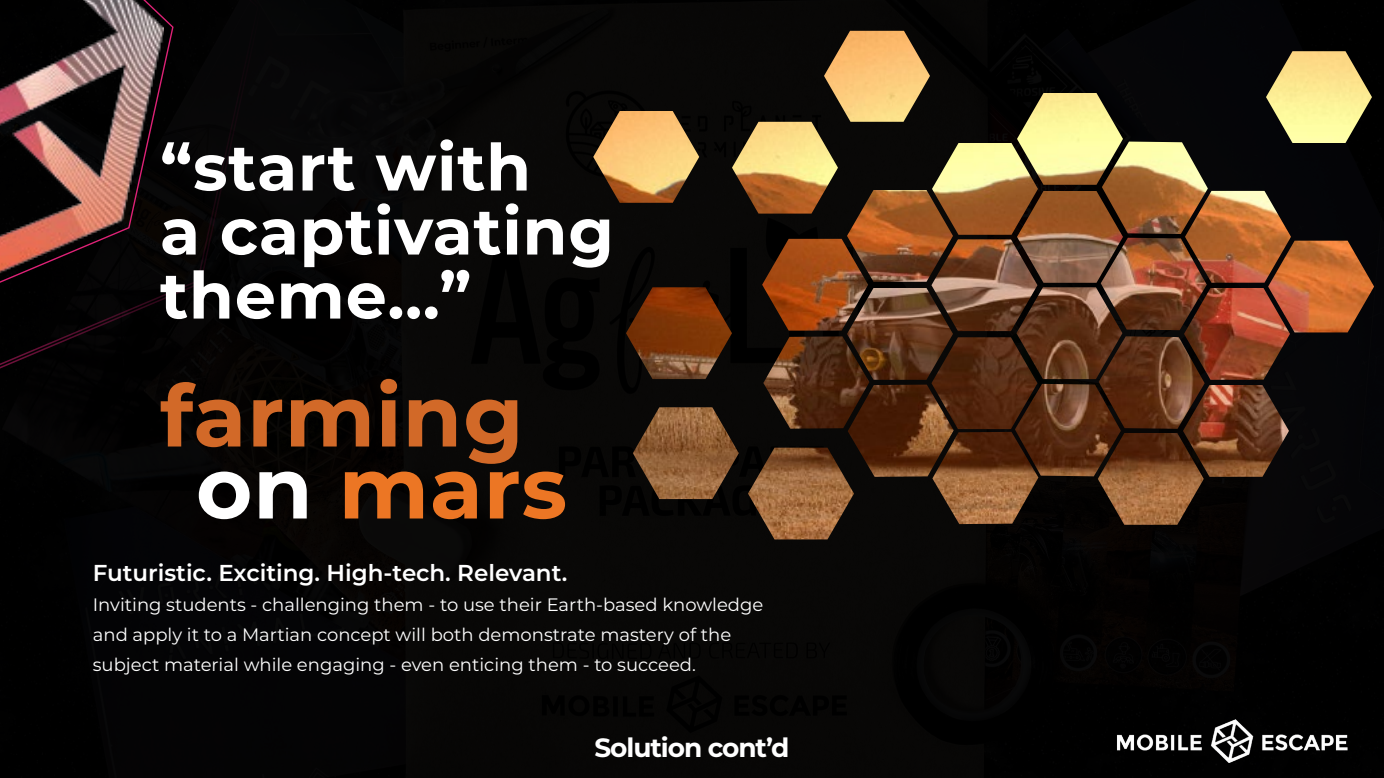
<style>
.page{position:relative;width:1384px;height:778px;background:#000}
.page>*{position:absolute;margin:0;border:0;box-sizing:border-box;transform-origin:0 0}
.t1{font:700 86px/72px "Montserrat";letter-spacing:.01em;color:#d26928;text-align:center}
.t2{font:700 65px/64px "Montserrat";letter-spacing:.01em;color:#fff}
.t3{font:700 26.4px "Montserrat";letter-spacing:-.04em;color:#fff}
.t4{font:600 23px "Montserrat";color:#fff}
.t5{font:18px/30px "Montserrat";color:#fff}
.s1{color:#fff}
.s2{color:#ec7624}
</style>
<div class="page">
<svg style="left:0;top:0;width:259px;height:412px"></svg>
<svg style="left:0;top:0;width:174px;height:324px"></svg>
<img style="left:762px;top:239px;width:106px;height:92px">
<img style="left:847px;top:190px;width:106px;height:92px">
<img style="left:847px;top:288px;width:106px;height:92px">
<img style="left:932px;top:143px;width:106px;height:92px">
<img style="left:1017px;top:93px;width:106px;height:92px">
<img style="left:1017px;top:191px;width:106px;height:92px">
<img style="left:1016px;top:287px;width:106px;height:92px">
<img style="left:931px;top:337px;width:106px;height:92px">
<img style="left:931px;top:239px;width:106px;height:92px">
<img style="left:932px;top:432px;width:106px;height:92px">
<img style="left:1015px;top:384px;width:106px;height:92px">
<img style="left:1099px;top:336px;width:106px;height:93px">
<img style="left:1101px;top:238px;width:106px;height:92px">
<img style="left:593px;top:111px;width:106px;height:92px">
<img style="left:1098px;top:433px;width:106px;height:92px">
<img style="left:824px;top:31px;width:106px;height:91px">
<img style="left:626px;top:287px;width:106px;height:92px">
<img style="left:1185px;top:191px;width:106px;height:92px">
<img style="left:748px;top:448px;width:106px;height:91px">
<img style="left:1266px;top:51px;width:106px;height:92px">
<img style="left:848px;top:385px;width:106px;height:92px">
<img style="left:763px;top:336px;width:106px;height:93px">
<img style="left:1102px;top:142px;width:106px;height:92px">
<img style="left:633px;top:407px;width:106px;height:92px">
<img style="left:1183px;top:385px;width:106px;height:92px">
<img style="left:732px;top:122px;width:106px;height:92px">
<img style="left:1184px;top:288px;width:106px;height:92px">
<img style="left:1268px;top:241px;width:106px;height:91px">
<img style="left:1117px;top:720px;width:231px;height:42px">
<h2 class="t2" style="left:160px;top:132px;width:455px">“start with<br>a captivating theme...”</h2>
<h1 class="t1" style="left:160px;top:376px;width:409px">farming <span class="s1">on</span> <span class="s2">mars</span></h1>
<p class="t4" style="left:93px;top:557px;width:476px">Futuristic. Exciting. High-tech. Relevant.</p>
<p class="t5" style="left:93px;top:589px;width:672px">Inviting students - challenging them - to use their Earth-based knowledge and apply it to a Martian concept will both demonstrate mastery of the subject material while engaging - even enticing them - to succeed.</p>
<h3 class="t3" style="left:594px;top:729px;width:197px">Solution cont’d</h3>
</div>
